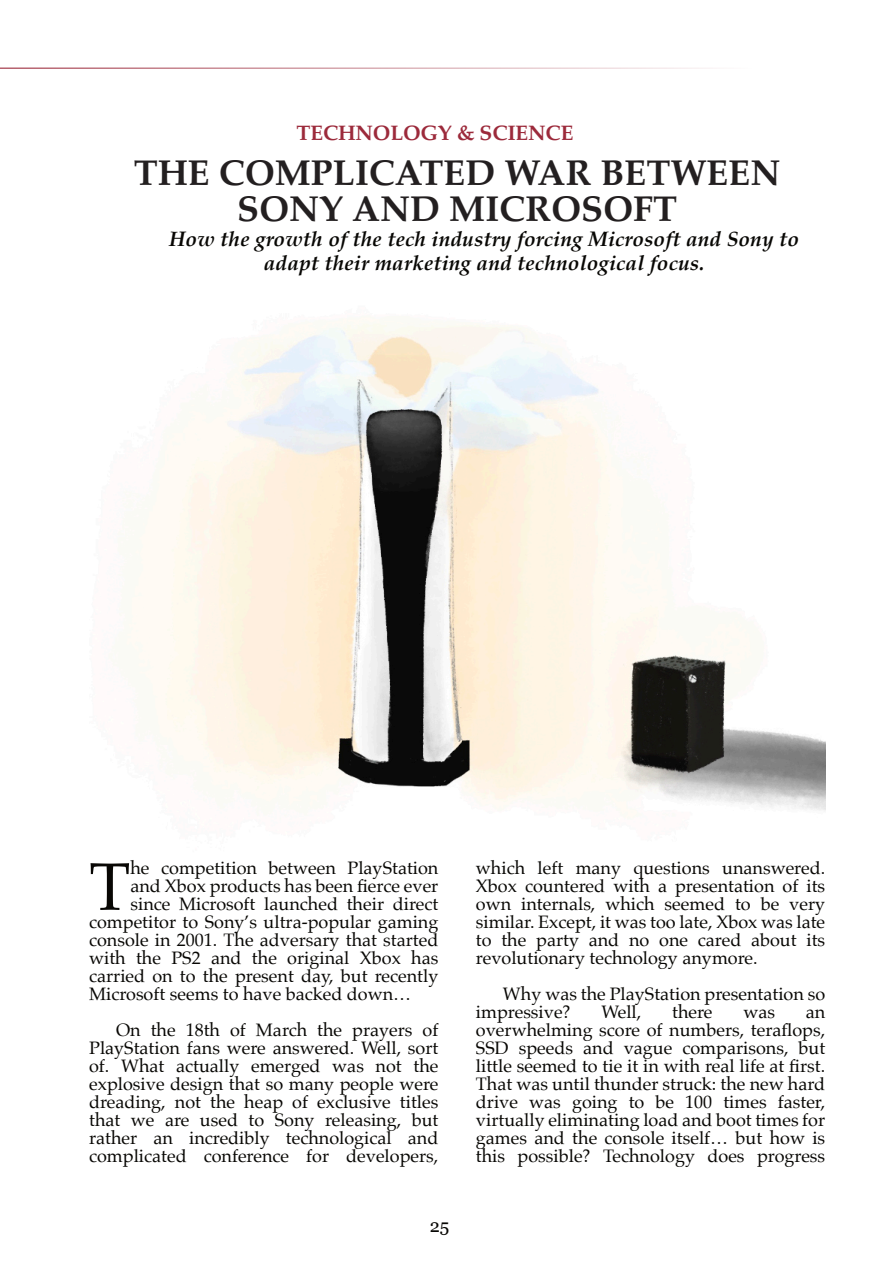
<style>
.page{position:relative;width:893px;height:1263px;background:#fff}
.page>*{position:absolute;margin:0;border:0;box-sizing:border-box;transform-origin:0 0}
.t1{font:67.5px "Palatino";color:#080704}
.t2{font:700 36px/36px "Palatino";color:#231f20;text-align:center}
.t3{font:italic 700 21px/24px "Palatino";letter-spacing:.005em;color:#080704;text-align:center}
.t4{font:700 21px "Palatino";letter-spacing:-.005em;color:#9c2a3b}
.t5{font:18px/18px "Palatino";color:#080704;text-align:justify}
.t6{font:18px "Georgia";color:#080704}
</style>
<div class="page">
<hr style="left:0;top:68px;width:893px;height:1px;background:#9c2a3b">
<img style="left:120px;top:317px;width:705px;height:501px">
<p class="t4" style="left:296px;top:122px;width:279px">TECHNOLOGY &amp; SCIENCE</p>
<h2 class="t2" style="left:134px;top:157px;width:648px">THE COMPLICATED WAR BETWEEN<br>SONY AND MICROSOFT</h2>
<p class="t3" style="left:169px;top:228px;width:631px">How the growth of the tech industry forcing Microsoft and Sony to adapt their marketing and technological focus.</p>
<h1 class="t1" style="left:89px;top:854px;width:43px">T</h1>
<p class="t5" style="left:130px;top:860px;width:309px">he competition between PlayStation</p>
<p class="t5" style="left:130px;top:878px;width:309px">and Xbox products has been fierce ever</p>
<p class="t5" style="left:130px;top:896px;width:309px">since Microsoft launched their direct</p>
<p class="t5" style="left:89px;top:914px;width:351px">competitor to Sony’s ultra-popular gaming</p>
<p class="t5" style="left:89px;top:932px;width:351px">console in 2001. The adversary that started</p>
<p class="t5" style="left:89px;top:950px;width:351px">with the PS2 and the original Xbox has</p>
<p class="t5" style="left:89px;top:968px;width:351px">carried on to the present day, but recently</p>
<p class="t5" style="left:89px;top:986px;width:324px">Microsoft seems to have backed down…</p>
<p class="t5" style="left:89px;top:1022px;width:351px;text-indent:27px">On the 18th of March the prayers of PlayStation fans were answered. Well, sort of. What actually emerged was not the explosive design that so many people were dreading, not the heap of exclusive titles that we are used to Sony releasing, but rather an incredibly technological and complicated conference for developers,</p>
<p class="t6" style="left:430px;top:1218px;width:21px">25</p>
<p class="t5" style="left:476px;top:860px;width:351px">which left many questions unanswered.<br>Xbox countered with a presentation of its own internals, which seemed to be very similar. Except, it was too late, Xbox was late to the party and no one cared about its revolutionary technology anymore.</p>
<p class="t5" style="left:476px;top:986px;width:351px;text-indent:27px">Why was the PlayStation presentation so impressive?</p>
<p class="t5" style="left:601px;top:1004px;width:41px">Well,</p>
<p class="t5" style="left:672px;top:1004px;width:42px">there</p>
<p class="t5" style="left:743px;top:1004px;width:33px">was</p>
<p class="t5" style="left:476px;top:1004px;width:351px;text-indent:330px">an overwhelming score of numbers, teraflops, SSD speeds and vague comparisons, but little seemed to tie it in with real life at first.<br>That was until thunder struck: the new hard drive was going to be 100 times faster, virtually eliminating load and boot times for games and the console itself… but how is this possible? Technology does progress</p>
</div>
